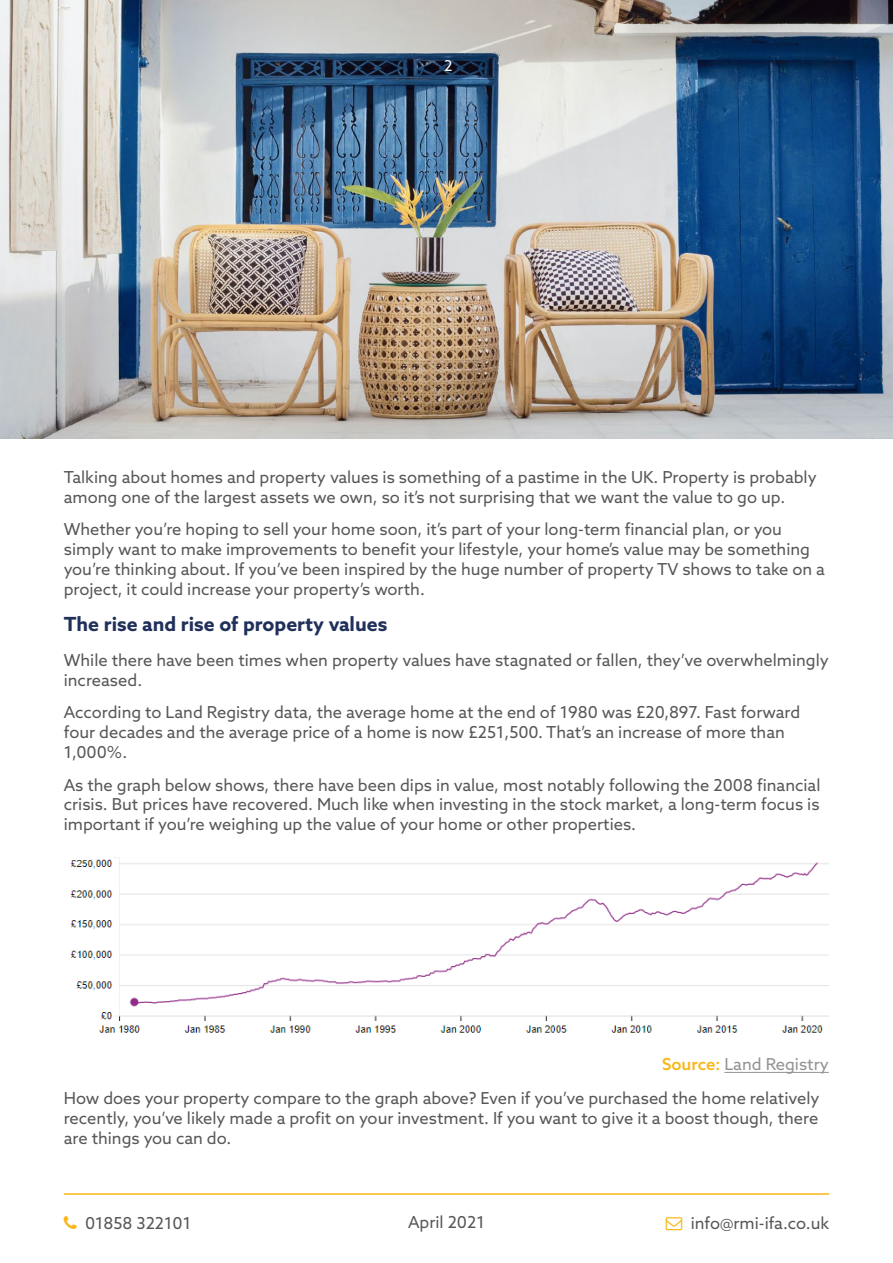
<style>
.page{position:relative;width:893px;height:1263px;background:#fff}
.page>*{position:absolute;margin:0;border:0;box-sizing:border-box;transform-origin:0 0}
.t1{font:700 19.5px "Azo Sans";color:#21305a}
.t2{font:16.5px/19.8px "Azo Sans";color:#575756}
.t3{font:15px "Azo Sans";color:#fff}
.s1{font-weight:500;color:#fab616}
.s2{color:#929295}
</style>
<div class="page">
<img style="left:0;top:0;width:893px;height:438px">
<hr style="left:64px;top:1193px;width:765px;height:2px;background:#fab616">
<hr style="left:724px;top:1072px;width:105px;height:1px;background:#929295">
<img style="left:70px;top:857px;width:759px;height:176px">
<div style="left:53px;top:844px;width:38px;height:16px;background:#fff"></div>
<p class="t3" style="left:444px;top:56px;width:10px">2</p>
<p class="t2" style="left:64px;top:467px;width:754px">Talking about homes and property values is something of a pastime in the UK. Property is probably among one of the largest assets we own, so it’s not surprising that we want the value to go up.</p>
<p class="t2" style="left:64px;top:519px;width:763px">Whether you’re hoping to sell your home soon, it’s part of your long-term financial plan, or you simply want to make improvements to benefit your lifestyle, your home’s value may be something you’re thinking about. If you’ve been inspired by the huge number of property TV shows to take on a project, it could increase your property’s worth.</p>
<p class="t1" style="left:64px;top:611px;width:325px">The rise and rise of property values</p>
<p class="t2" style="left:64px;top:650px;width:767px">While there have been times when property values have stagnated or fallen, they’ve overwhelmingly increased.</p>
<p class="t2" style="left:64px;top:702px;width:738px">According to Land Registry data, the average home at the end of 1980 was £20,897. Fast forward four decades and the average price of a home is now £251,500. That’s an increase of more than<br>1,000%.</p>
<p class="t2" style="left:64px;top:774px;width:758px;text-align:justify">As the graph below shows, there have been dips in value, most notably following the 2008 financial crisis. But prices have recovered. Much like when investing in the stock market, a long-term focus is important if you’re weighing up the value of your home or other properties.</p>
<p class="t2" style="left:64px;top:1047px;width:767px;line-height:33.6px;text-indent:598px"><span class="s1">Source:</span> <span class="s2">Land Registry<br></span>How does your property compare to the graph above? Even if you’ve purchased the home relatively</p>
<p class="t2" style="left:64px;top:1108px;width:756px">recently, you’ve likely made a profit on your investment. If you want to give it a boost though, there are things you can do.</p>
<p class="t2" style="left:408px;top:1212px;width:78px">April 2021</p>
<p class="t2" style="left:85px;top:1213px;width:108px">01858 322101</p>
<p class="t2" style="left:691px;top:1213px;width:140px">info@rmi-ifa.co.uk</p>
</div>
